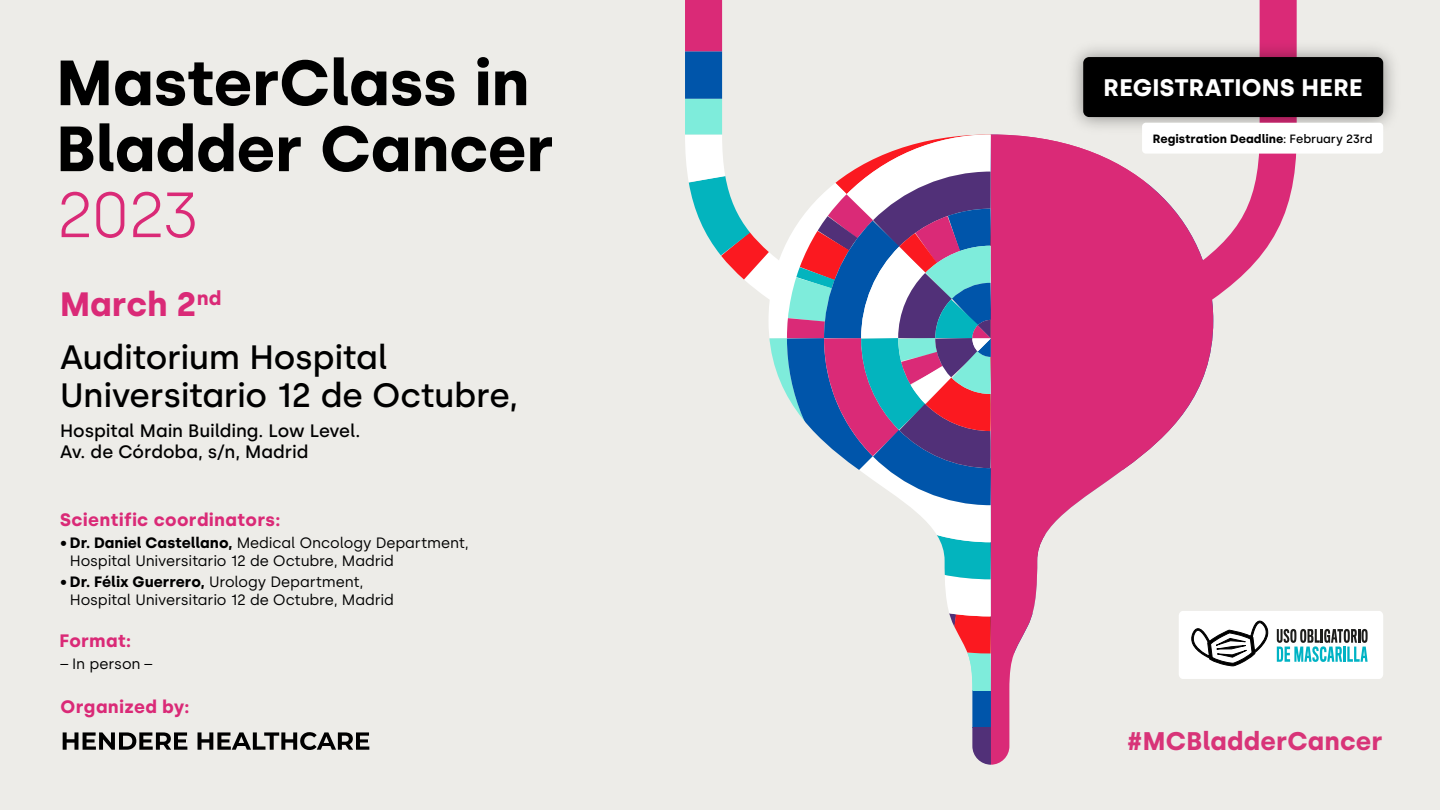
<style>
.page{position:relative;width:1440px;height:810px;background:#edece8}
.page>*{position:absolute;margin:0;border:0;box-sizing:border-box;transform-origin:0 0}
.t1{font:700 63.75px/66px "Silka";letter-spacing:-.01em;color:#000}
.t2{font:300 63.75px "Silka";color:#da2a77}
.t3{font:500 33.75px/53.2px "Silka";letter-spacing:-.01em;color:#000}
.t4{font:700 25.5px "Silka";letter-spacing:.01em;color:#d83478}
.t5{font:700 24px "Silka";letter-spacing:.01em;color:#fff}
.t6{font:500 18px/21px "Silka";color:#000}
.t7{font:700 18px "Silka";letter-spacing:.02em;color:#da2a77}
.t8{font:15px/18px "Silka";letter-spacing:-.01em;color:#000}
.t9{font:700 12px "Silka";letter-spacing:.005em;color:#000}
.s1{font-weight:700;color:#da2a77}
.s2{font-weight:700}
.s3{font-weight:500}
</style>
<div class="page">
<svg style="left:63px;top:732px;width:124px;height:18px"></svg>
<svg style="left:198px;top:732px;width:171px;height:18px"></svg>
<div style="left:685px;top:51px;width:37px;height:48px;background:#05a"></div>
<div style="left:685px;top:0;width:37px;height:51px;background:#da2a77"></div>
<svg style="left:972px;top:709px;width:19px;height:19px"></svg>
<svg style="left:972px;top:728px;width:19px;height:37px"></svg>
<svg style="left:972px;top:679px;width:19px;height:30px"></svg>
<svg style="left:991px;top:679px;width:19px;height:86px;background:#db3980"></svg>
<svg style="left:1259px;top:0;width:38px;height:34px"></svg>
<img style="left:1073px;top:34px;width:321px;height:90px">
<div style="left:1083px;top:57px;width:300px;height:60px;background:#000;border-radius:6px"></div>
<svg style="left:685px;top:97px;width:698px;height:582px"></svg>
<h1 class="t1" style="left:56px;top:50px;width:500px">MasterClass in<br>Bladder Cancer</h1>
<h1 class="t2" style="left:56px;top:177px;width:145px">2023</h1>
<h2 class="t3" style="left:60px;top:278px;width:329px"><span class="s1">March 2</span><sup>nd<br></sup>Auditorium Hospital</h2>
<h2 class="t3" style="left:60px;top:368px;width:460px">Universitario 12 de Octubre,</h2>
<p class="t6" style="left:60px;top:420px;width:302px">Hospital Main Building. Low Level.<br>Av. de Córdoba, s/n, Madrid</p>
<p class="t7" style="left:60px;top:509px;width:222px">Scientific coordinators:</p>
<p class="t8" style="left:70px;top:533px;width:400px;text-indent:-10px"><span class="s2">• Dr. Daniel Castellano,</span> Medical Oncology Department,<br>Hospital Universitario 12 de Octubre, Madrid</p>
<p class="t8" style="left:70px;top:573px;width:326px;text-indent:-10px"><span class="s2">• Dr. Félix Guerrero,</span> Urology Department,<br>Hospital Universitario 12 de Octubre, Madrid</p>
<p class="t7" style="left:59px;top:630px;width:73px">Format:</p>
<p class="t8" style="left:59px;top:654px;width:96px">– In person –</p>
<p class="t7" style="left:61px;top:696px;width:130px">Organized by:</p>
<h3 class="t5" style="left:1104px;top:74px;width:261px">REGISTRATIONS HERE</h3>
<p class="t9" style="left:1153px;top:131px;width:221px">Registration Deadline<span class="s3">: February 23rd</span></p>
<h3 class="t4" style="left:1127px;top:726px;width:257px">#MCBladderCancer</h3>
</div>
